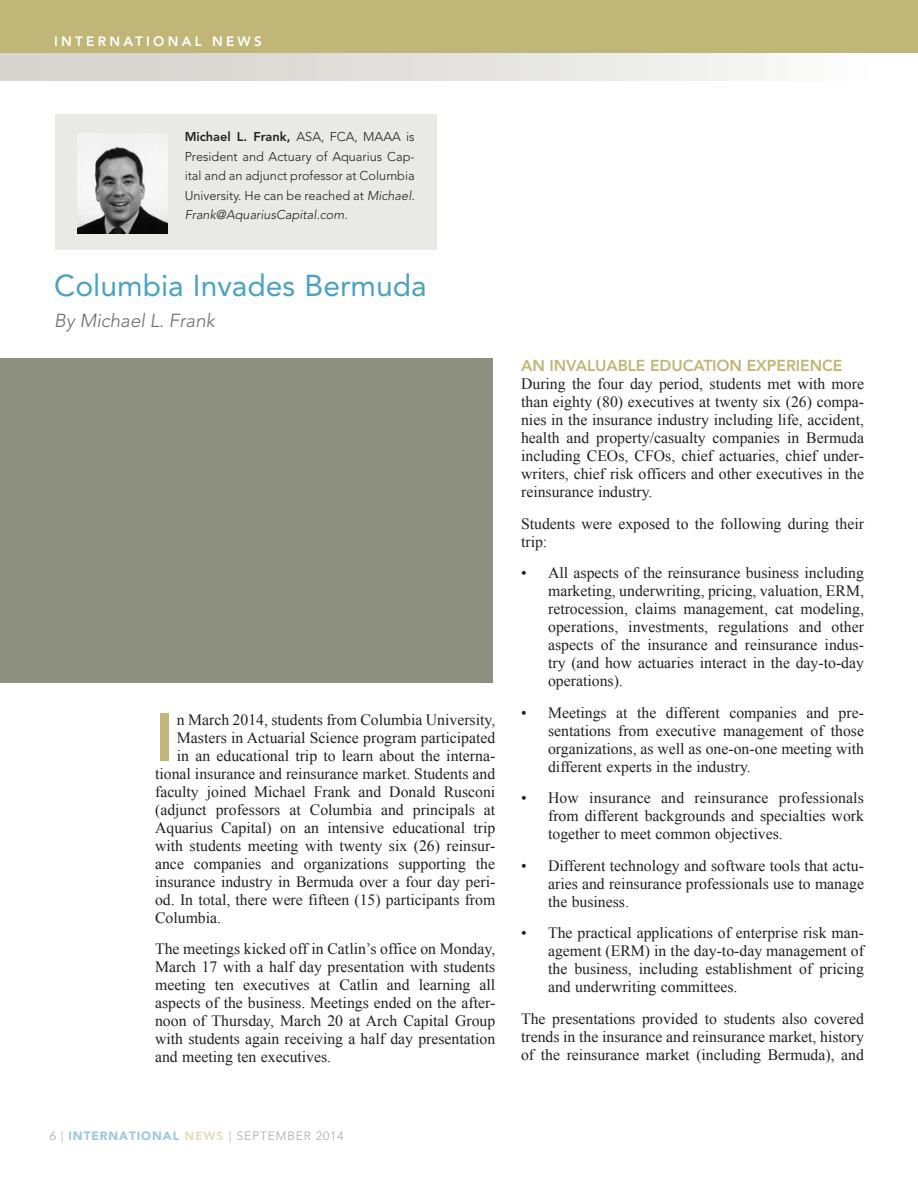
<style>
.page{position:relative;width:918px;height:1188px;background:#fff}
.page>*{position:absolute;margin:0;border:0;box-sizing:border-box;transform-origin:0 0}
.Body-drop_cap{font:800 66.6px "Avenir LT Std";color:#bfb678}
.Article_headline_and{font:30px "Avenir LT Std";color:#48a2c2}
.By_line_title{font:italic 300 18.75px "Avenir LT Std";color:#6c6d70}
.Body-no_indent{font:15.75px/18px "Times New Roman";color:#231f20;text-align:justify}
.Body-drop_cap-2{font:15.75px "Times New Roman";color:#231f20}
.Subtitle{font:800 15.75px "Avenir LT Std";letter-spacing:-.005em;color:#bfb678}
.t1{font:800 13.5px "Avenir LT Std";letter-spacing:.24em;color:#fff}
.Author_Bio{font:300 12.75px/19.5px "Avenir LT Std";color:#231f20;text-align:justify}
.t2{font:300 12px "Avenir LT Std";letter-spacing:.075em;color:#a8a9ad}
.s1{font-weight:800}
.s2{font-style:italic}
.s3{font-weight:900;color:#9cc8dd}
.s4{font-weight:900;color:#e3dfc0}
</style>
<div class="page">
<div style="left:55px;top:114px;width:381px;height:136px;background:#e9eae5"></div>
<img style="left:78px;top:134px;width:90px;height:99px">
<div style="left:0;top:0;width:918px;height:54px;background:#bfb678"></div>
<div style="left:0;top:54px;width:915px;height:27px;background:linear-gradient(to right,#d1cfc7,#fcfcfc)"></div>
<div style="left:0;top:359px;width:493px;height:324px;background:#8d907f"></div>
<p class="t1" style="left:54px;top:33px;width:209px">INTERNATIONAL NEWS</p>
<p class="Author_Bio" style="left:185px;top:127px;width:232px"><span class="s1">Michael L. Frank,</span> ASA, FCA, MAAA is President and Actuary of Aquarius Cap&shy;ital and an adjunct professor at Columbia University. He can be reached at <span class="s2">Michael.<br>Frank@AquariusCapital.com.</span></p>
<p class="Article_headline_and" style="left:54px;top:268px;width:374px">Columbia Invades Bermuda</p>
<p class="By_line_title" style="left:54px;top:310px;width:162px">By Michael L. Frank</p>
<p class="Body-drop_cap" style="left:155px;top:698px;width:20px">I</p>
<p class="Body-drop_cap-2" style="left:177px;top:709px;width:320px">n March 2014, students from Columbia University,</p>
<p class="Body-drop_cap-2" style="left:177px;top:727px;width:320px">Masters in Actuarial Science program participated</p>
<p class="Body-drop_cap-2" style="left:177px;top:745px;width:320px">in an educational trip to learn about the interna-</p>
<p class="Body-drop_cap-2" style="left:155px;top:763px;width:342px">tional insurance and reinsurance market. Students and</p>
<p class="Body-drop_cap-2" style="left:155px;top:781px;width:342px">faculty joined Michael Frank and Donald Rusconi</p>
<p class="Body-drop_cap-2" style="left:155px;top:799px;width:342px">(adjunct professors at Columbia and principals at</p>
<p class="Body-drop_cap-2" style="left:155px;top:817px;width:342px">Aquarius Capital) on an intensive educational trip</p>
<p class="Body-drop_cap-2" style="left:155px;top:835px;width:342px">with students meeting with twenty six (26) reinsur-</p>
<p class="Body-drop_cap-2" style="left:155px;top:853px;width:342px">ance companies and organizations supporting the</p>
<p class="Body-drop_cap-2" style="left:155px;top:871px;width:342px">insurance industry in Bermuda over a four day peri-</p>
<p class="Body-drop_cap-2" style="left:155px;top:889px;width:342px">od. In total, there were fifteen (15) participants from</p>
<p class="Body-drop_cap-2" style="left:155px;top:907px;width:68px">Columbia.</p>
<p class="Body-no_indent" style="left:155px;top:940px;width:342px">The meetings kicked off in Catlin’s office on Monday, March 17 with a half day presentation with students meeting ten executives at Catlin and learning all aspects of the business. Meetings ended on the after&shy;noon of Thursday, March 20 at Arch Capital Group with students again receiving a half day presentation and meeting ten executives.</p>
<p class="Subtitle" style="left:521px;top:357px;width:323px">AN INVALUABLE EDUCATION EXPERIENCE</p>
<p class="Body-no_indent" style="left:521px;top:375px;width:344px">During the four day period, students met with more than eighty (80) executives at twenty six (26) compa&shy;nies in the insurance industry including life, accident, health and property/casualty companies in Bermuda including CEOs, CFOs, chief actuaries, chief under&shy;writers, chief risk officers and other executives in the reinsurance industry.</p>
<p class="Body-no_indent" style="left:521px;top:514px;width:344px">Students were exposed to the following during their trip:</p>
<p class="Body-no_indent" style="left:548px;top:564px;width:318px;text-indent:-27px">• All aspects of the reinsurance business including marketing, underwriting, pricing, valuation, ERM, retrocession, claims management, cat modeling, operations, investments, regulations and other aspects of the insurance and reinsurance indus&shy;try (and how actuaries interact in the day-to-day operations).</p>
<p class="Body-no_indent" style="left:548px;top:703px;width:317px;text-indent:-27px">• Meetings at the different companies and pre&shy;sentations from executive management of those organizations, as well as one-on-one meeting with different experts in the industry.</p>
<p class="Body-no_indent" style="left:548px;top:789px;width:317px;text-indent:-27px">• How insurance and reinsurance professionals from different backgrounds and specialties work together to meet common objectives.</p>
<p class="Body-no_indent" style="left:548px;top:856px;width:317px;text-indent:-27px">• Different technology and software tools that actu&shy;aries and reinsurance professionals use to manage the business.</p>
<p class="Body-no_indent" style="left:548px;top:924px;width:317px;text-indent:-27px">• The practical applications of enterprise risk man&shy;agement (ERM) in the day-to-day management of the business, including establishment of pricing and underwriting committees.</p>
<p class="Body-no_indent" style="left:521px;top:1009px;width:344px">The presentations provided to students also covered trends in the insurance and reinsurance market, history of the reinsurance market (including Bermuda), and</p>
<p class="t2" style="left:50px;top:1129px;width:295px">6 | <span class="s3">INTERNATIONAL</span> <span class="s4">NEWS</span> | SEPTEMBER 2014</p>
</div>
